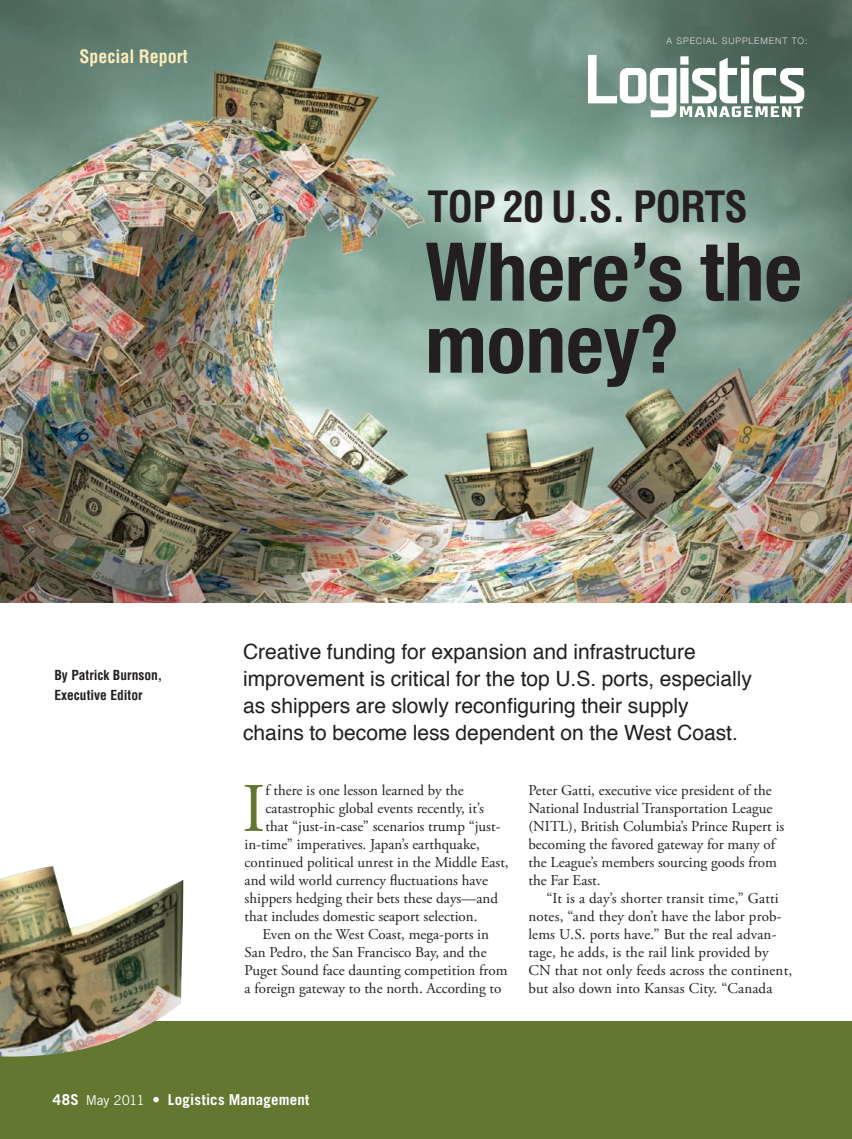
<style>
.page{position:relative;width:852px;height:1139px;background:#fff}
.page>*{position:absolute;margin:0;border:0;box-sizing:border-box;transform-origin:0 0}
.t1{font:700 condensed 81px/72px "Helvetica Neue";color:#231f20}
.t2{font:69.3px "Adobe Garamond Pro";color:#62772f}
.t3{font:700 condensed 42px "Helvetica";letter-spacing:-.02em;color:#231f20}
.t4{font:21px/27px "Helvetica";color:#231f20}
.t5{font:700 condensed 18px "Helvetica";color:#fbeeb9}
.t6{font:15px "Adobe Garamond Pro";color:#231f20}
.t7{font:700 15px "Trade Gothic";letter-spacing:.015em;color:#fff}
.t8{font:700 condensed 13.5px/19.5px "Helvetica";color:#231f20}
.t9{font:300 9px "Helvetica Neue";letter-spacing:.1em;color:#dcdddf}
.s1{font-weight:400;font-size:13.5px}
</style>
<div class="page">
<img style="left:0;top:0;width:852px;height:602px">
<svg style="left:587px;top:54px;width:218px;height:64px"></svg>
<div style="left:0;top:1021px;width:852px;height:117px;background:#62772f"></div>
<img style="left:0;top:866px;width:184px;height:191px">
<svg style="left:848px;top:0;width:4px;height:3px"></svg>
<p class="t5" style="left:79px;top:45px;width:110px">Special Report</p>
<p class="t9" style="left:666px;top:35px;width:143px">A SPECIAL SUPPLEMENT TO:</p>
<p class="t3" style="left:427px;top:181px;width:322px">TOP 20 U.S. PORTS</p>
<p class="t1" style="left:425px;top:235px;width:378px">Where’s the money?</p>
<p class="t8" style="left:54px;top:665px;width:109px">By Patrick Burnson,<br>Executive Editor</p>
<p class="t4" style="left:243px;top:637px;width:510px">Creative funding for expansion and infrastructure improvement is critical for the top U.S. ports, especially as shippers are slowly reconfiguring their supply chains to become less dependent on the West Coast.</p>
<p class="t2" style="left:242px;top:767px;width:25px">I</p>
<p class="t6" style="left:265px;top:781px;width:200px">f there is one lesson learned by the</p>
<p class="t6" style="left:265px;top:799px;width:220px">catastrophic global events recently, it’s</p>
<p class="t6" style="left:265px;top:817px;width:237px">that “just-in-case” scenarios trump “just-</p>
<p class="t6" style="left:245px;top:835px;width:237px">in-time” imperatives. Japan’s earthquake,</p>
<p class="t6" style="left:245px;top:853px;width:265px">continued political unrest in the Middle East,</p>
<p class="t6" style="left:245px;top:871px;width:245px">and wild world currency fluctuations have</p>
<p class="t6" style="left:245px;top:889px;width:255px">shippers hedging their bets these days—and</p>
<p class="t6" style="left:245px;top:907px;width:234px">that includes domestic seaport selection.</p>
<p class="t6" style="left:263px;top:925px;width:228px">Even on the West Coast, mega-ports in</p>
<p class="t6" style="left:245px;top:943px;width:243px">San Pedro, the San Francisco Bay, and the</p>
<p class="t6" style="left:245px;top:961px;width:264px">Puget Sound face daunting competition from</p>
<p class="t6" style="left:245px;top:979px;width:258px">a foreign gateway to the north. According to</p>
<p class="t6" style="left:528px;top:781px;width:245px">Peter Gatti, executive vice president of the</p>
<p class="t6" style="left:528px;top:799px;width:246px">National Industrial Transportation League</p>
<p class="t6" style="left:528px;top:817px;width:257px">(NITL), British Columbia’s Prince Rupert is</p>
<p class="t6" style="left:528px;top:835px;width:248px">becoming the favored gateway for many of</p>
<p class="t6" style="left:528px;top:853px;width:250px">the League’s members sourcing goods from</p>
<p class="t6" style="left:528px;top:871px;width:74px">the Far East.</p>
<p class="t6" style="left:546px;top:889px;width:234px">“It is a day’s shorter transit time,” Gatti</p>
<p class="t6" style="left:528px;top:907px;width:255px">notes, “and they don’t have the labor prob-</p>
<p class="t6" style="left:528px;top:925px;width:249px">lems U.S. ports have.” But the real advan-</p>
<p class="t6" style="left:528px;top:943px;width:242px">tage, he adds, is the rail link provided by</p>
<p class="t6" style="left:528px;top:961px;width:265px">CN that not only feeds across the continent,</p>
<p class="t6" style="left:528px;top:979px;width:245px">but also down into Kansas City. “Canada</p>
<p class="t7" style="left:53px;top:1090px;width:258px">48S <span class="s1">May 2011</span> • Logistics Management</p>
</div>
